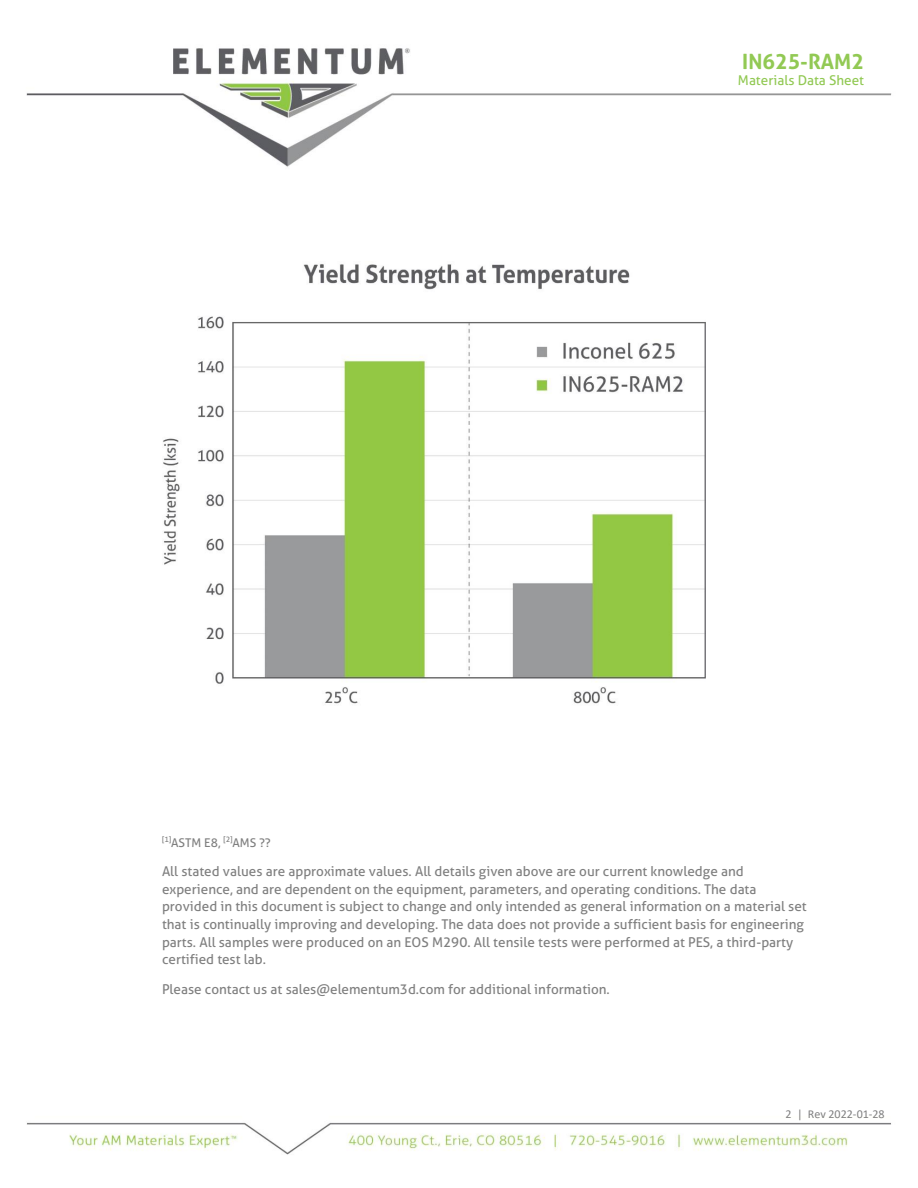
<style>
.page{position:relative;width:918px;height:1188px;background:#fff}
.page>*{position:absolute;margin:0;border:0;box-sizing:border-box;transform-origin:0 0}
.t1{font:700 21px "Aller";color:#92c954}
.t2{font:700 21px "Aller";color:#92d050}
.t3{font:13.5px/17.7px "Aller";color:#7f7f7f}
.t4{font:13.5px "Aller";color:#92c954}
.t5{font:12px "Aller";color:#7f7f7f}
.t6{font:12px "Calibri";color:#808080}
</style>
<div class="page">
<img style="left:26px;top:48px;width:866px;height:1107px">
<img style="left:162px;top:262px;width:544px;height:476px">
<div style="left:714px;top:52px;width:158px;height:39px;background:#fff"></div>
<h1 class="t2" style="left:742px;top:48px;width:22px">NI</h1>
<h1 class="t1" style="left:742px;top:48px;width:123px">IN625-RAM2</h1>
<p class="t4" style="left:738px;top:72px;width:128px">Materials Data Sheet</p>
<p class="t5" style="left:162px;top:835px;width:110px"><sup>[1]</sup>ASTM E8, <sup>[2]</sup>AMS ??</p>
<p class="t3" style="left:162px;top:862px;width:646px">All stated values are approximate values. All details given above are our current knowledge and experience, and are dependent on the equipment, parameters, and operating conditions. The data provided in this document is subject to change and only intended as general information on a material set that is continually improving and developing. The data does not provide a sufficient basis for engineering parts. All samples were produced on an EOS M290. All tensile tests were performed at PES, a third-party certified test lab.</p>
<p class="t3" style="left:162px;top:980px;width:449px">Please contact us at sales@elementum3d.com for additional information.</p>
<p class="t6" style="left:785px;top:1105px;width:101px">2 | Rev 2022-01-28</p>
</div>
